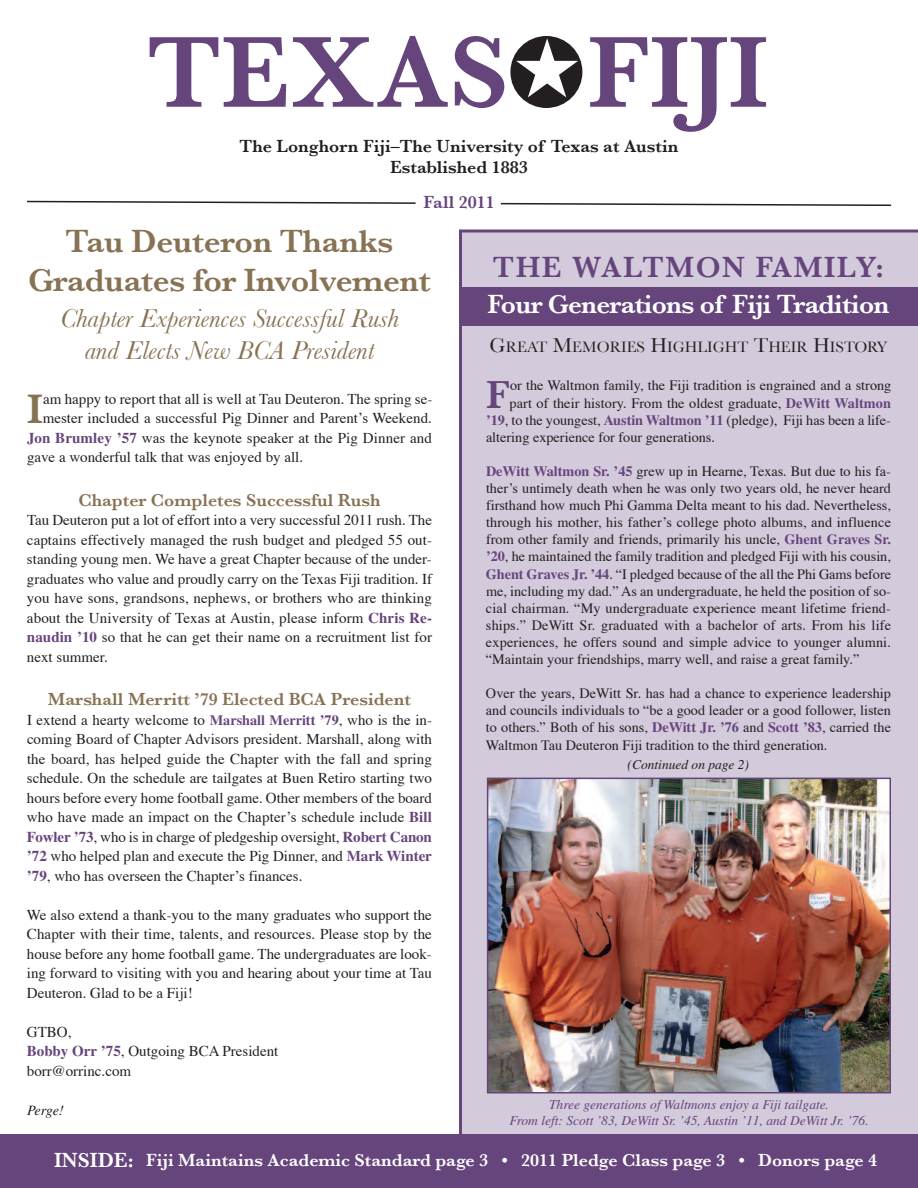
<style>
.page{position:relative;width:918px;height:1188px;background:#fff}
.page>*{position:absolute;margin:0;border:0;box-sizing:border-box;transform-origin:0 0}
.t1{font:600 105px "Baskerville";color:#66457d}
.t2{font:600 42.15px "Baskerville";color:#887254}
.t3{font:600 40.05px "Baskerville";color:#66457d}
.t4{font:600 33px/39.6px "Baskerville";letter-spacing:-.01em;color:#887254;text-align:center}
.t5{font:600 30px "Baskerville";letter-spacing:.05em;color:#66457d}
.t6{font:italic 27px/32.4px "Baskerville";color:#887254;text-align:center}
.t7{font:600 27px "Baskerville";letter-spacing:-.025em;color:#fff}
.t8{font:600 18px "Baskerville";color:#fff}
.t9{font:600 18px "Baskerville";color:#887254}
.t10{font:600 18px/21.6px "Baskerville";color:#231f20;text-align:center}
.t11{font:600 18px "Baskerville";color:#66457d}
.t12{font:15.75px "Baskerville";color:#231f20}
.t13{font:15px/19.5px "Times";color:#231f20;text-align:justify}
.t14{font:14.25px/17.1px "Times";color:#231f20;text-align:justify}
.t15{font:italic 14.25px "Times";letter-spacing:-.025em;color:#231f20}
.t16{font:italic 13.5px/16.2px "Times";color:#66457d;text-align:center}
.t17{font:italic 13.5px "Times";color:#231f20}
.s1{color:#fff}
.s2{font-weight:700;color:#66457d}
.s3{font-weight:700;font-size:14.25px;color:#66457d}
.s4{font-size:21px}
</style>
<div class="page">
<div style="left:459px;top:230px;width:459px;height:904px;background:#d3cadb"></div>
<div style="left:510px;top:36px;width:72px;height:72px;background:#231f20;border-radius:50%"></div>
<svg style="left:27px;top:200px;width:389px;height:4px"></svg>
<svg style="left:500px;top:202px;width:392px;height:4px"></svg>
<div style="left:0;top:1134px;width:918px;height:54px;background:#66457d"></div>
<div style="left:459px;top:287px;width:459px;height:38px;background:#66457d"></div>
<img style="left:490px;top:781px;width:398px;height:310px">
<div style="left:487px;top:778px;width:404px;height:316px;border:2px solid #66457d"></div>
<h1 class="t1" style="left:147px;top:13px;width:623px">TexaS<span class="s1">★</span>Fiji</h1>
<p class="t10" style="left:240px;top:135px;width:440px">The longhorn Fiji–The University of Texas at austin established 1883</p>
<p class="t11" style="left:423px;top:192px;width:73px">Fall 2011</p>
<h3 class="t4" style="left:28px;top:221px;width:404px">Tau Deuteron Thanks<br>Graduates for involvement</h3>
<h3 class="t6" style="left:60px;top:302px;width:340px">Chapter Experiences Successful Rush and Elects New BCA President</h3>
<h2 class="t2" style="left:27px;top:385px;width:17px">i</h2>
<p class="t13" style="left:43px;top:390px;width:391px">am happy to report that all is well at Tau Deuteron. The spring se-</p>
<p class="t13" style="left:43px;top:410px;width:391px">mester included a successful Pig Dinner and Parent’s Weekend.</p>
<p class="t13" style="left:27px;top:429px;width:407px"><span class="s2">Jon Brumley ’57</span> was the keynote speaker at the Pig Dinner and</p>
<p class="t13" style="left:27px;top:449px;width:278px">gave a wonderful talk that was enjoyed by all.</p>
<p class="t9" style="left:78px;top:490px;width:304px">Chapter Completes Successful Rush</p>
<p class="t13" style="left:27px;top:512px;width:407px">Tau Deuteron put a lot of effort into a very successful 2011 rush. The captains effectively managed the rush budget and pledged 55 out&shy;standing young men. We have a great Chapter because of the under&shy;graduates who value and proudly carry on the Texas Fiji tradition. If you have sons, grandsons, nephews, or brothers who are thinking about the University of Texas at Austin, please inform <span class="s2">Chris Re&shy;naudin ’10</span> so that he can get their name on a recruitment list for next summer.</p>
<p class="t9" style="left:48px;top:689px;width:365px">marshall merritt ’79 elected BCa President</p>
<p class="t13" style="left:27px;top:711px;width:407px">I extend a hearty welcome to <span class="s3">Marshall Merritt ’79</span>, who is the in&shy;coming Board of Chapter Advisors president. Marshall, along with the board, has helped guide the Chapter with the fall and spring schedule. On the schedule are tailgates at Buen Retiro starting two hours before every home football game. Other members of the board who have made an impact on the Chapter’s schedule include <span class="s2">Bill Fowler ’73</span>, who is in charge of pledgeship oversight, <span class="s2">Robert Canon ’72</span> who helped plan and execute the Pig Dinner, and <span class="s2">Mark Winter ’79</span>, who has overseen the Chapter’s finances.</p>
<p class="t13" style="left:27px;top:906px;width:407px">We also extend a thank-you to the many graduates who support the Chapter with their time, talents, and resources. Please stop by the house before any home football game. The undergraduates are look&shy;ing forward to visiting with you and hearing about your time at Tau Deuteron. Glad to be a Fiji!</p>
<p class="t13" style="left:27px;top:1023px;width:253px;text-align:left">GTBO,<br><span class="s2">Bobby Orr ’75</span>, Outgoing BCA President borr@orrinc.com</p>
<p class="t15" style="left:27px;top:1105px;width:38px">Perge!</p>
<h3 class="t5" style="left:493px;top:250px;width:393px">The WalTmon Family:</h3>
<h3 class="t7" style="left:487px;top:289px;width:404px">Four Generations of Fiji Tradition</h3>
<p class="t12" style="left:490px;top:337px;width:399px"><span class="s4">G</span>REAT <span class="s4">M</span>EMORIES <span class="s4">H</span>IGHLIGHT <span class="s4">T</span>HEIR <span class="s4">H</span>ISTORY</p>
<h3 class="t3" style="left:486px;top:372px;width:25px">F</h3>
<p class="t14" style="left:510px;top:378px;width:383px">or the Waltmon family, the Fiji tradition is engrained and a strong</p>
<p class="t14" style="left:510px;top:395px;width:383px">part of their history. From the oldest graduate, <span class="s2">DeWitt Waltmon</span></p>
<p class="t14" style="left:486px;top:413px;width:407px"><span class="s2">’19</span>, to the youngest, <span class="s2">Austin Waltmon ’11</span> (pledge), Fiji has been a life-</p>
<p class="t14" style="left:486px;top:430px;width:231px">altering experience for four generations.</p>
<p class="t14" style="left:486px;top:464px;width:407px"><span class="s2">DeWitt Waltmon Sr. ’45</span> grew up in Hearne, Texas. But due to his fa&shy;ther’s untimely death when he was only two years old, he never heard firsthand how much Phi Gamma Delta meant to his dad. Nevertheless, through his mother, his father’s college photo albums, and influence from other family and friends, primarily his uncle, <span class="s2">Ghent Graves Sr. ’20</span>, he maintained the family tradition and pledged Fiji with his cousin, <span class="s2">Ghent Graves Jr. ’44</span>. “I pledged because of the all the Phi Gams before me, including my dad.” As an undergraduate, he held the position of so&shy;cial chairman. “My undergraduate experience meant lifetime friend&shy;ships.” DeWitt Sr. graduated with a bachelor of arts. From his life experiences, he offers sound and simple advice to younger alumni. “Maintain your friendships, marry well, and raise a great family.”</p>
<p class="t14" style="left:486px;top:686px;width:406px">Over the years, DeWitt Sr. has had a chance to experience leadership and councils individuals to “be a good leader or a good follower, listen to others.” Both of his sons, <span class="s2">DeWitt Jr. ’76</span> and <span class="s2">Scott ’83</span>, carried the Waltmon Tau Deuteron Fiji tradition to the third generation.</p>
<p class="t17" style="left:628px;top:760px;width:123px">(Continued on page 2)</p>
<p class="t16" style="left:509px;top:1098px;width:361px">Three generations of Waltmons enjoy a Fiji tailgate.<br>From left: Scott ’83, DeWitt Sr. ’45, Austin ’11, and DeWitt Jr. ’76.</p>
<p class="t8" style="left:54px;top:1150px;width:825px"><span class="s4">inSiDe:</span> Fiji maintains academic Standard page 3 • 2011 Pledge Class page 3 • Donors page 4</p>
</div>
